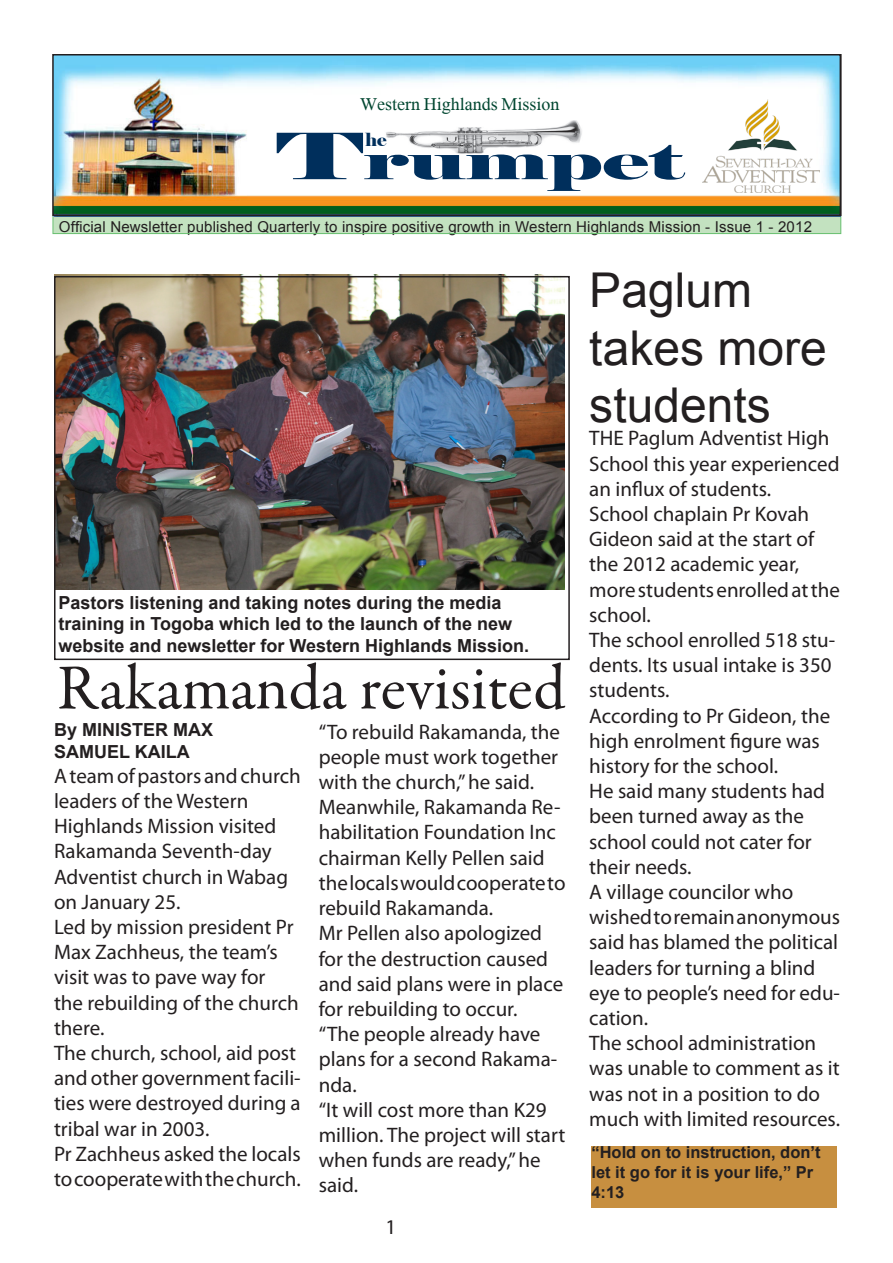
<style>
.page{position:relative;width:893px;height:1263px;background:#fff}
.page>*{position:absolute;margin:0;border:0;box-sizing:border-box;transform-origin:0 0}
.t1{font:64.5px "Garamond Premr Pro";color:#231f20}
.t2{font:51px "Elephant";color:#002f5c;scale:1.72 1}
.t3{font:48px/57.6px "Arial";color:#231f20}
.t4{font:21px/25.2px "Myriad Pro";color:#231f20}
.t5{font:700 18px/21.6px "Arial";color:#231f20}
.t6{font:18px "Frank Ruehl";color:#004630}
.t7{font:18px "Elephant";color:#002f5c}
.t8{font:700 16.5px/19.8px "Arial";color:#231f20}
.t9{font:15px "Arial";letter-spacing:.01em;color:#231f20}
.s1{font-size:63.75px}
</style>
<div class="page">
<div style="left:53px;top:216px;width:788px;height:18px;background:#c3e2c0"></div>
<div style="left:52px;top:216px;width:789px;height:18px;border:1px solid #69c071"></div>
<img style="left:54px;top:275px;width:510px;height:315px">
<div style="left:54px;top:276px;width:516px;height:384px;border:2px solid #231f20"></div>
<div style="left:591px;top:1146px;width:246px;height:62px;background:#c78f40"></div>
<img style="left:55px;top:57px;width:783px;height:156px">
<img style="left:702px;top:99px;width:117px;height:93px">
<img style="left:384px;top:120px;width:198px;height:34px">
<div style="left:52px;top:54px;width:789px;height:162px;border:2px solid #231f20"></div>
<p class="t6" style="left:360px;top:97px;width:201px">Western Highlands Mission</p>
<p class="t2" style="left:276px;top:129px;width:239px"><span class="s1">T</span>rumpet</p>
<p class="t7" style="left:365px;top:128px;width:23px">he</p>
<p class="t9" style="left:59px;top:217px;width:755px">Official Newsletter published Quarterly to inspire positive growth in Western Highlands Mission - Issue 1 - 2012</p>
<p class="t5" style="left:58px;top:592px;width:472px">Pastors listening and taking notes during the media training in Togoba which led to the launch of the new website and newsletter for Western Highlands Mission.</p>
<p class="t1" style="left:57px;top:649px;width:510px">Rakamanda revisited</p>
<p class="t5" style="left:54px;top:719px;width:161px">By MINISTER MAX</p>
<p class="t5" style="left:54px;top:741px;width:137px">SAMUEL KAILA</p>
<p class="t4" style="left:54px;top:763px;width:248px">A team of pastors and church leaders of the Western<br>Highlands Mission visited<br>Rakamanda Seventh-day<br>Adventist church in Wabag on January 25.</p>
<p class="t4" style="left:54px;top:914px;width:246px">Led by mission president Pr<br>Max Zachheus, the team’s visit was to pave way for the rebuilding of the church there.</p>
<p class="t4" style="left:54px;top:1040px;width:248px">The church, school, aid post and other government facili&shy;ties were destroyed during a tribal war in 2003.</p>
<p class="t4" style="left:54px;top:1141px;width:248px">Pr Zachheus asked the locals to cooperate with the church.</p>
<p class="t4" style="left:319px;top:719px;width:243px;text-align:justify">“To rebuild Rakamanda, the people must work together with the church,” he said.</p>
<p class="t4" style="left:319px;top:794px;width:248px">Meanwhile, Rakamanda Re&shy;habilitation Foundation Inc chairman Kelly Pellen said the locals would cooperate to rebuild Rakamanda.</p>
<p class="t4" style="left:319px;top:920px;width:246px">Mr Pellen also apologized for the destruction caused and said plans were in place for rebuilding to occur.</p>
<p class="t4" style="left:319px;top:1021px;width:240px">“The people already have plans for a second Rakama&shy;nda.</p>
<p class="t4" style="left:319px;top:1097px;width:248px">“It will cost more than K29 million. The project will start when funds are ready,” he said.</p>
<p class="t4" style="left:386px;top:1214px;width:12px">1</p>
<p class="t3" style="left:589px;top:262px;width:164px">Paglum</p>
<p class="t3" style="left:589px;top:319px;width:239px">takes more students</p>
<p class="t4" style="left:589px;top:425px;width:252px">THE Paglum Adventist High<br>School this year experienced an influx of students.</p>
<p class="t4" style="left:589px;top:501px;width:252px">School chaplain Pr Kovah<br>Gideon said at the start of the 2012 academic year, more students enrolled at the school.</p>
<p class="t4" style="left:589px;top:627px;width:247px">The school enrolled 518 stu&shy;dents. Its usual intake is 350 students.</p>
<p class="t4" style="left:589px;top:702px;width:242px">According to Pr Gideon, the high enrolment figure was history for the school.</p>
<p class="t4" style="left:589px;top:778px;width:237px">He said many students had been turned away as the school could not cater for their needs.</p>
<p class="t4" style="left:589px;top:879px;width:252px">A village councilor who wished to remain anonymous said has blamed the political leaders for turning a blind eye to people’s need for edu&shy;cation.</p>
<p class="t4" style="left:589px;top:1030px;width:252px">The school administration was unable to comment as it was not in a position to do much with limited resources.</p>
<p class="t8" style="left:591px;top:1143px;width:231px">“Hold on to instruction, don’t let it go for it is your life,” Pr<br>4:13</p>
</div>
